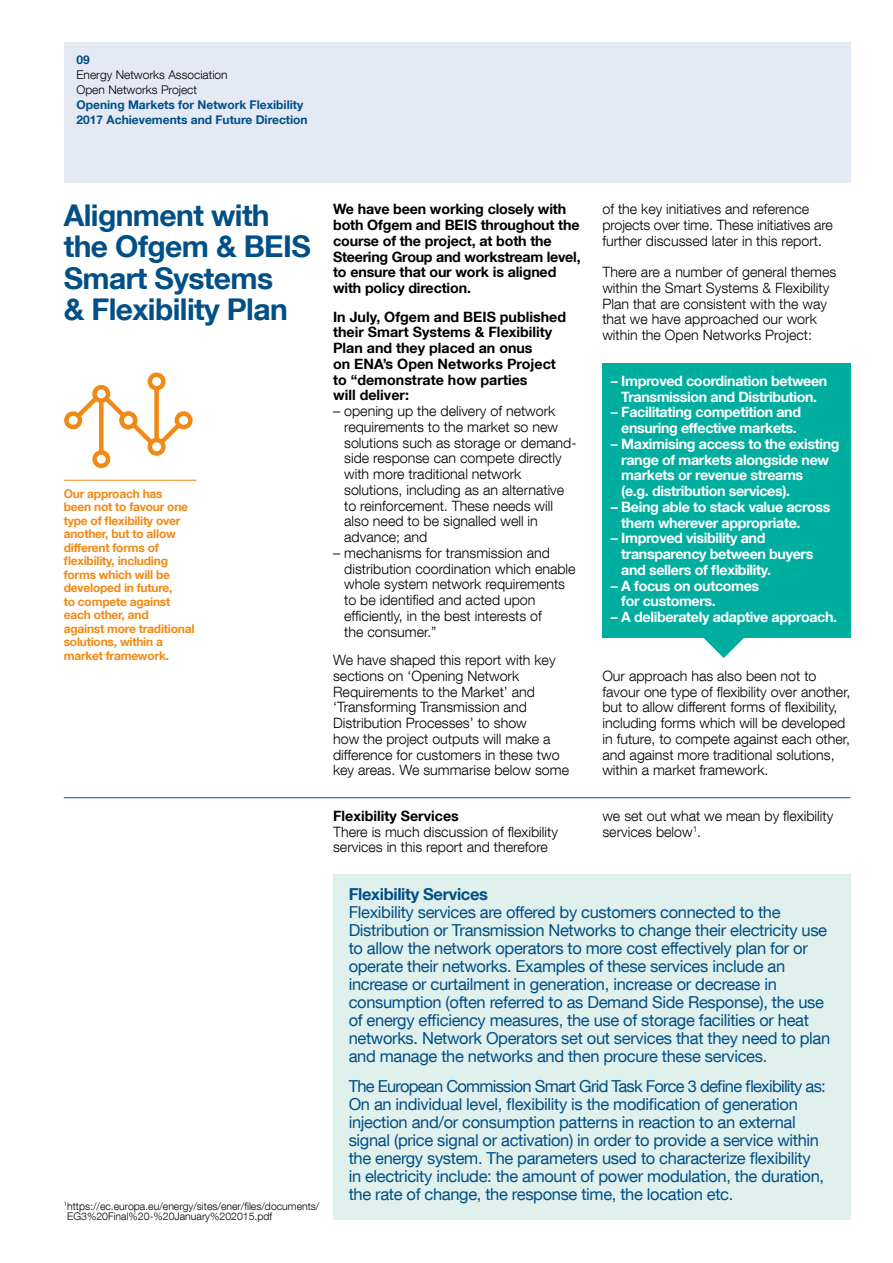
<style>
.page{position:relative;width:893px;height:1263px;background:#fff}
.page>*{position:absolute;margin:0;border:0;box-sizing:border-box;transform-origin:0 0}
.t1{font:700 30px/31.5px "Helvetica Neue LT Com";letter-spacing:-.02em;color:#004f86}
.t2{font:16.5px/18px "Helvetica Neue LT Com";letter-spacing:-.02em;color:#004f86}
.t3{font:700 16.5px "Helvetica Neue LT Com";letter-spacing:-.02em;color:#004f86}
.t4{font:300 14.25px/15.8px "Helvetica Neue LT Com";color:#000}
.t5{font:700 14.25px/15.8px "Helvetica Neue LT Com";letter-spacing:-.025em;color:#fff}
.t6{font:700 14.25px/15.8px "Helvetica Neue LT Com";letter-spacing:-.01em;color:#000}
.t7{font:700 12px/13.5px "Helvetica Neue LT Com";letter-spacing:-.02em;color:#f18a15}
.t8{font:700 12px/15px "Helvetica Neue LT Com";color:#004f86}
.t9{font:300 12px/15px "Helvetica Neue LT Com";color:#000}
.t10{font:300 10.5px/10.5px "Helvetica Neue LT Com";color:#000}
</style>
<div class="page">
<div style="left:64px;top:43px;width:786px;height:140px;background:#e4e9f3"></div>
<svg style="left:703px;top:637px;width:42px;height:21px"></svg>
<div style="left:602px;top:363px;width:248px;height:274px;background:#00aea0"></div>
<hr style="left:64px;top:480px;width:132px;height:1px;background:#f18a15">
<div style="left:64px;top:411px;width:18px;height:18px;border:4px solid #f18a15;border-radius:50%"></div>
<div style="left:92px;top:450px;width:18px;height:18px;border:4px solid #f18a15;border-radius:50%"></div>
<svg style="left:67px;top:377px;width:123px;height:88px"></svg>
<svg style="left:122px;top:414px;width:13px;height:13px"></svg>
<div style="left:119px;top:411px;width:18px;height:18px;border:4px solid #f18a15;border-radius:50%"></div>
<svg style="left:177px;top:414px;width:13px;height:13px"></svg>
<div style="left:175px;top:411px;width:18px;height:18px;border:4px solid #f18a15;border-radius:50%"></div>
<svg style="left:150px;top:440px;width:13px;height:13px"></svg>
<div style="left:148px;top:438px;width:18px;height:18px;border:4px solid #f18a15;border-radius:50%"></div>
<svg style="left:150px;top:375px;width:13px;height:13px"></svg>
<div style="left:148px;top:372px;width:18px;height:18px;border:4px solid #f18a15;border-radius:50%"></div>
<div style="left:333px;top:874px;width:517px;height:345px;background:#e0f0ed"></div>
<hr style="left:64px;top:797px;width:786px;height:1px;background:#004f86">
<p class="t8" style="left:77px;top:52px;width:15px">09</p>
<p class="t9" style="left:77px;top:67px;width:153px">Energy Networks Association<br>Open Networks Project</p>
<p class="t8" style="left:77px;top:97px;width:233px">Opening Markets for Network Flexibility<br>2017 Achievements and Future Direction</p>
<h1 class="t1" style="left:64px;top:198px;width:249px">Alignment with the Ofgem &amp; BEIS<br>Smart Systems<br>&amp; Flexibility Plan</h1>
<p class="t7" style="left:64px;top:486px;width:132px">Our approach has<br>been not to favour one type of flexibility over another, but to allow different forms of flexibility, including forms which will be developed in future,<br>to compete against each other, and<br>against more traditional solutions, within a market framework.</p>
<p class="t10" style="left:67px;top:1201px;width:254px;text-indent:-3px"><sup>1</sup>https://ec.europa.eu/energy/sites/ener/files/documents/<br>EG3%20Final%20-%20January%202015.pdf</p>
<p class="t6" style="left:333px;top:201px;width:249px">We have been working closely with both Ofgem and BEIS throughout the course of the project, at both the<br>Steering Group and workstream level, to ensure that our work is aligned with policy direction.</p>
<p class="t6" style="left:333px;top:308px;width:234px">In July, Ofgem and BEIS published their Smart Systems &amp; Flexibility<br>Plan and they placed an onus<br>on ENA’s Open Networks Project to “demonstrate how parties<br>will deliver:</p>
<p class="t4" style="left:344px;top:403px;width:234px;text-indent:-11px">– opening up the delivery of network requirements to the market so new solutions such as storage or demand&shy;side response can compete directly with more traditional network solutions, including as an alternative to reinforcement. These needs will also need to be signalled well in advance; and</p>
<p class="t4" style="left:344px;top:544px;width:233px;text-indent:-11px">– mechanisms for transmission and distribution coordination which enable whole system network requirements to be identified and acted upon efficiently, in the best interests of<br>the consumer.”</p>
<p class="t4" style="left:333px;top:652px;width:237px">We have shaped this report with key sections on ‘Opening Network Requirements to the Market’ and ‘Transforming Transmission and Distribution Processes’ to show<br>how the project outputs will make a difference for customers in these two key areas. We summarise below some</p>
<p class="t6" style="left:333px;top:807px;width:127px">Flexibility Services</p>
<p class="t4" style="left:333px;top:823px;width:226px">There is much discussion of flexibility services in this report and therefore</p>
<p class="t4" style="left:602px;top:201px;width:232px">of the key initiatives and reference projects over time. These initiatives are further discussed later in this report.</p>
<p class="t4" style="left:602px;top:264px;width:235px">There are a number of general themes within the Smart Systems &amp; Flexibility Plan that are consistent with the way that we have approached our work within the Open Networks Project:</p>
<p class="t5" style="left:611px;top:372px;width:218px;text-align:center">– Improved coordination between<br>Transmission and Distribution.</p>
<p class="t5" style="left:611px;top:404px;width:192px;text-align:center">– Facilitating competition and ensuring effective markets.</p>
<p class="t5" style="left:621px;top:435px;width:220px;text-indent:-10px">– Maximising access to the existing range of markets alongside new markets or revenue streams<br>(e.g. distribution services).</p>
<p class="t5" style="left:621px;top:498px;width:211px;text-indent:-10px">– Being able to stack value across them wherever appropriate.</p>
<p class="t5" style="left:621px;top:530px;width:194px;text-indent:-10px">– Improved visibility and transparency between buyers and sellers of flexibility.</p>
<p class="t5" style="left:621px;top:577px;width:139px;text-indent:-10px">– A focus on outcomes for customers.</p>
<p class="t5" style="left:611px;top:609px;width:228px">– A deliberately adaptive approach.</p>
<p class="t4" style="left:602px;top:667px;width:250px">Our approach has also been not to favour one type of flexibility over another, but to allow different forms of flexibility, including forms which will be developed in future, to compete against each other, and against more traditional solutions, within a market framework.</p>
<p class="t4" style="left:602px;top:808px;width:232px">we set out what we mean by flexibility services below<sup>1</sup>.</p>
<p class="t3" style="left:349px;top:883px;width:141px">Flexibility Services</p>
<p class="t2" style="left:349px;top:902px;width:483px">Flexibility services are offered by customers connected to the Distribution or Transmission Networks to change their electricity use to allow the network operators to more cost effectively plan for or operate their networks. Examples of these services include an increase or curtailment in generation, increase or decrease in consumption (often referred to as Demand Side Response), the use of energy efficiency measures, the use of storage facilities or heat networks. Network Operators set out services that they need to plan and manage the networks and then procure these services.</p>
<p class="t2" style="left:349px;top:1077px;width:479px">The European Commission Smart Grid Task Force 3 define flexibility as:<br>On an individual level, flexibility is the modification of generation injection and/or consumption patterns in reaction to an external signal (price signal or activation) in order to provide a service within the energy system. The parameters used to characterize flexibility in electricity include: the amount of power modulation, the duration, the rate of change, the response time, the location etc.</p>
</div>
